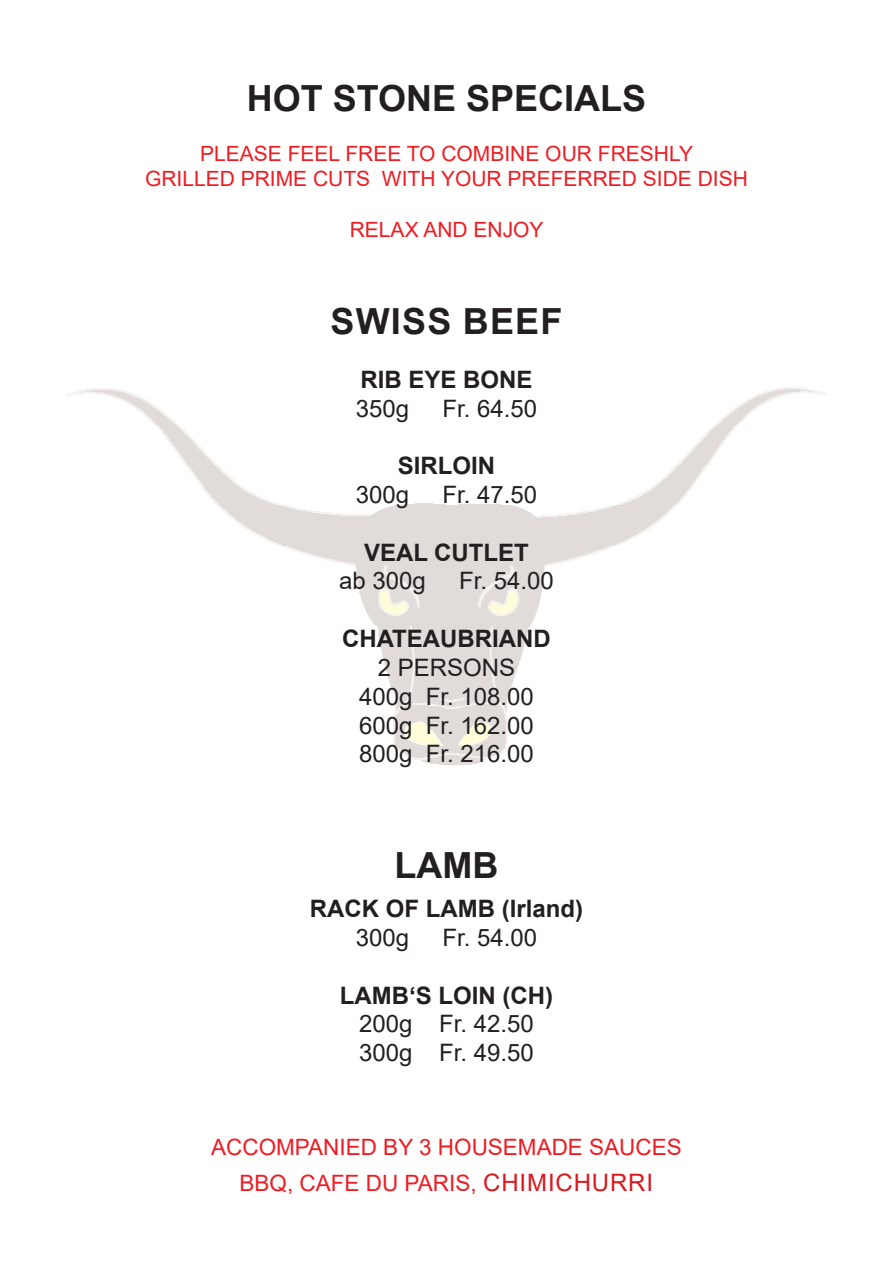
<style>
.page{position:relative;width:893px;height:1263px;background:#fff}
.page>*{position:absolute;margin:0;border:0;box-sizing:border-box;transform-origin:0 0}
.t1{font:700 36px "Arial";color:#231f20}
.t2{font:700 36px "Arial";letter-spacing:.035em;color:#231f20}
.t3{font:24px "Arial";color:#231f20}
.t4{font:700 24px "Arial";color:#231f20}
.t5{font:22.5px "Arial";color:#ee1d23}
.t6{font:21px "Arial";color:#ee1d23}
.s1{font-size:24px;color:#d9181f}
</style>
<div class="page">
<img style="left:66px;top:387px;width:761px;height:378px">
<p class="t1" style="left:247px;top:73px;width:401px">HOT STONE SPECIALS</p>
<p class="t6" style="left:200px;top:139px;width:494px">PLEASE FEEL FREE TO COMBINE OUR FRESHLY</p>
<p class="t6" style="left:145px;top:164px;width:604px">GRILLED PRIME CUTS WITH YOUR PREFERRED SIDE DISH</p>
<p class="t6" style="left:350px;top:215px;width:195px">RELAX AND ENJOY</p>
<p class="t2" style="left:330px;top:296px;width:234px">SWISS BEEF</p>
<p class="t4" style="left:360px;top:362px;width:174px">RIB EYE BONE</p>
<p class="t3" style="left:356px;top:392px;width:55px">350g</p>
<p class="t3" style="left:442px;top:392px;width:96px">Fr. 64.50</p>
<p class="t4" style="left:398px;top:449px;width:99px">SIRLOIN</p>
<p class="t3" style="left:356px;top:478px;width:55px">300g</p>
<p class="t3" style="left:442px;top:478px;width:96px">Fr. 47.50</p>
<p class="t4" style="left:364px;top:535px;width:166px">VEAL CUTLET</p>
<p class="t3" style="left:339px;top:564px;width:88px">ab 300g</p>
<p class="t3" style="left:459px;top:564px;width:96px">Fr. 54.00</p>
<p class="t4" style="left:342px;top:622px;width:210px">CHATEAUBRIAND</p>
<p class="t3" style="left:378px;top:651px;width:139px">2 PERSONS</p>
<p class="t3" style="left:359px;top:680px;width:176px">400g Fr. 108.00</p>
<p class="t3" style="left:359px;top:708px;width:176px">600g Fr. 162.00</p>
<p class="t3" style="left:359px;top:737px;width:176px">800g Fr. 216.00</p>
<p class="t1" style="left:394px;top:839px;width:105px">LAMB</p>
<p class="t4" style="left:310px;top:892px;width:275px">RACK OF LAMB (Irland)</p>
<p class="t3" style="left:356px;top:921px;width:55px">300g</p>
<p class="t3" style="left:442px;top:921px;width:96px">Fr. 54.00</p>
<p class="t4" style="left:340px;top:978px;width:215px">LAMB‘S LOIN (CH)</p>
<p class="t3" style="left:359px;top:1007px;width:176px">200g Fr. 42.50</p>
<p class="t3" style="left:359px;top:1036px;width:176px">300g Fr. 49.50</p>
<p class="t5" style="left:211px;top:1131px;width:472px">ACCOMPANIED BY 3 HOUSEMADE SAUCES</p>
<p class="t5" style="left:239px;top:1167px;width:415px">BBQ, CAFE DU PARIS, <span class="s1">CHIMICHURRI</span></p>
</div>
